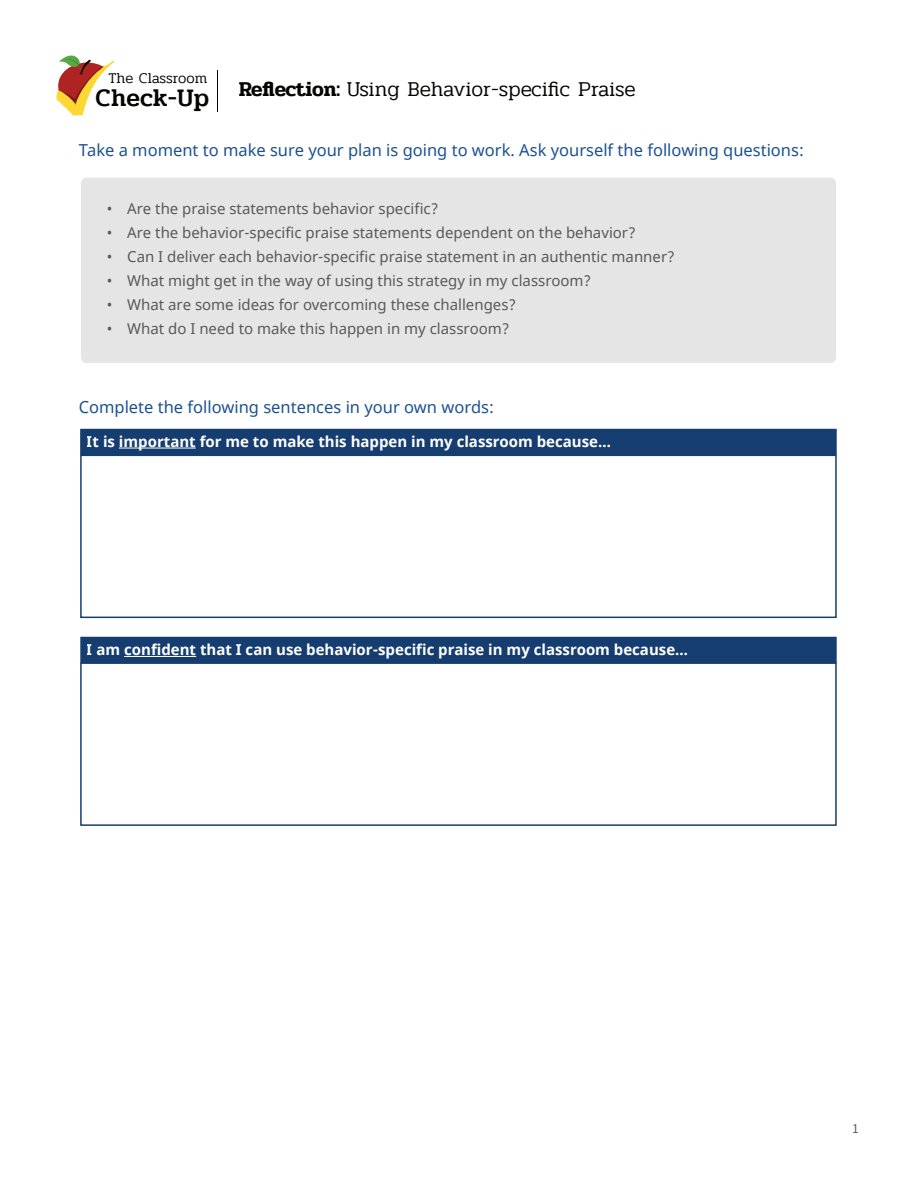
<style>
.page{position:relative;width:918px;height:1188px;background:#fff}
.page>*{position:absolute;margin:0;border:0;box-sizing:border-box;transform-origin:0 0}
.t1{font:500 25.05px "Pridi";color:#040503}
.t2{font:300 21px "Pridi";color:#040503}
.t3{font:16.5px "Noto Sans";color:#1b5192}
.t4{font:15px "Noto Sans";color:#595959}
.t5{font:700 15px "Noto Sans";color:#fff}
.t6{font:300 14.85px "Pridi";letter-spacing:.01em;color:#040503}
.t7{font:12px "Noto Sans JP";color:#595959}
.s1{font-weight:600}
</style>
<div class="page">
<div style="left:80px;top:455px;width:757px;height:163px;border:2px solid #163d6f"></div>
<div style="left:80px;top:429px;width:757px;height:26px;background:#163d6f"></div>
<div style="left:81px;top:178px;width:755px;height:185px;background:#e5e5e5;border-radius:5px"></div>
<hr style="left:119px;top:448px;width:77px;height:1px;background:#fff">
<div style="left:80px;top:637px;width:757px;height:26px;background:#163d6f"></div>
<hr style="left:124px;top:656px;width:72px;height:1px;background:#fff">
<hr style="left:217px;top:70px;width:1px;height:41px;background:#040503">
<svg style="left:56px;top:55px;width:59px;height:61px"></svg>
<div style="left:80px;top:662px;width:757px;height:164px;border:2px solid #163d6f"></div>
<p class="t6" style="left:108px;top:68px;width:101px">The Classroom</p>
<h1 class="t1" style="left:96px;top:80px;width:115px">Check-Up</h1>
<h2 class="t2" style="left:239px;top:74px;width:399px"><span class="s1">Reflection:</span> Using Behavior-specific Praise</h2>
<p class="t3" style="left:79px;top:139px;width:727px">Take a moment to make sure your plan is going to work. Ask yourself the following questions:</p>
<p class="t4" style="left:107px;top:198px;width:333px">• Are the praise statements behavior specific?</p>
<p class="t4" style="left:107px;top:222px;width:530px">• Are the behavior-specific praise statements dependent on the behavior?</p>
<p class="t4" style="left:107px;top:246px;width:570px">• Can I deliver each behavior-specific praise statement in an authentic manner?</p>
<p class="t4" style="left:107px;top:270px;width:486px">• What might get in the way of using this strategy in my classroom?</p>
<p class="t4" style="left:107px;top:294px;width:411px">• What are some ideas for overcoming these challenges?</p>
<p class="t4" style="left:107px;top:318px;width:404px">• What do I need to make this happen in my classroom?</p>
<p class="t3" style="left:79px;top:396px;width:417px">Complete the following sentences in your own words:</p>
<p class="t5" style="left:87px;top:431px;width:526px">It is important for me to make this happen in my classroom because…</p>
<p class="t5" style="left:87px;top:639px;width:603px">I am confident that I can use behavior-specific praise in my classroom because…</p>
<p class="t7" style="left:853px;top:1122px;width:8px">1</p>
</div>
